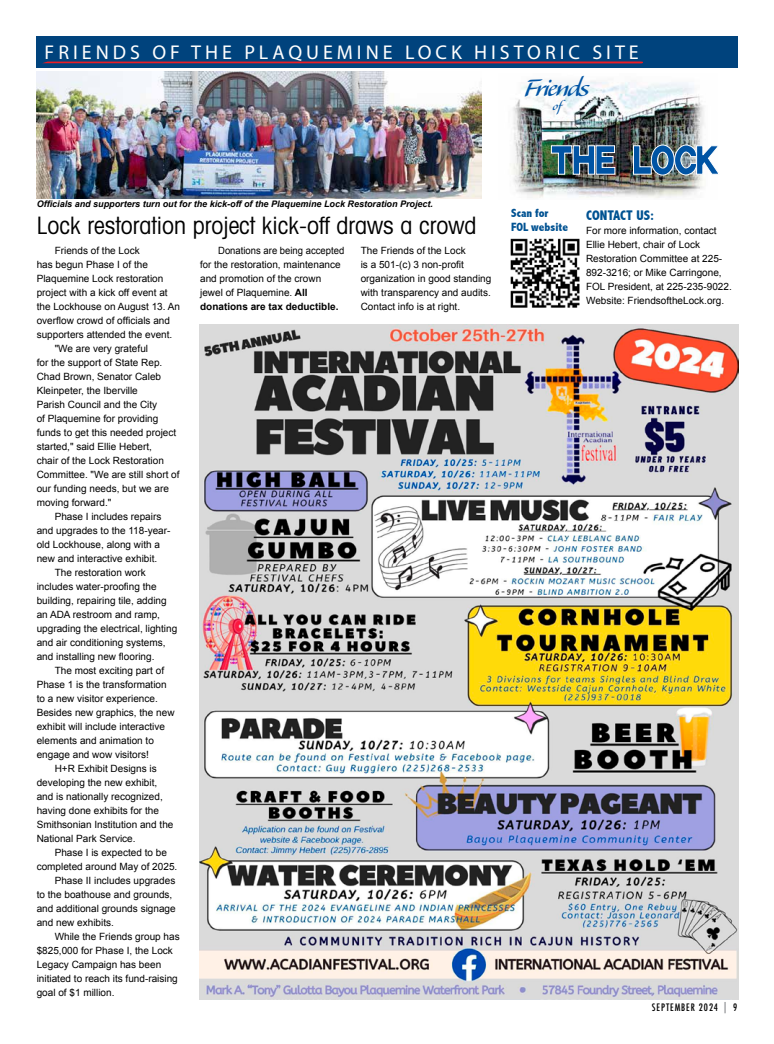
<style>
.page{position:relative;width:774px;height:1044px;background:#fff}
.page>*{position:absolute;margin:0;border:0;box-sizing:border-box;transform-origin:0 0}
.t1{font:30.7px "Alexa";letter-spacing:-.06em;color:#0054a4}
.t2{font:condensed 24px "Avant Garde";color:#000}
.t3{font:20px "Myriad Pro";letter-spacing:.2em;color:#fff}
.t4{font:15px "Alexa";color:#0054a4}
.t5{font:800 condensed 14px "Abadi";color:#005292}
.t6{font:800 condensed 12px/14px "Abadi";color:#005292}
.t7{font:10px/14px "Arial";color:#000}
.t8{font:10px/14px "Arial";color:#000;scale:.95 1}
.t9{font:500 condensed 10px "Futura";letter-spacing:.09em;color:#000}
.t10{font:italic 700 9px "Arial";color:#000}
.s1{font-weight:700}
.s2{font-size:12px;color:#939598}
</style>
<div class="page">
<div style="left:36px;top:36px;width:702px;height:32px;background:#00437d"></div>
<svg style="left:43px;top:61px;width:600px;height:2px"></svg>
<img style="left:510px;top:81px;width:194px;height:117px">
<svg style="left:551px;top:145px;width:65px;height:30px;background:#437193"></svg>
<img style="left:633px;top:144px;width:86px;height:32px">
<img style="left:510px;top:238px;width:70px;height:70px">
<img style="left:200px;top:325px;width:539px;height:675px">
<img style="left:37px;top:71px;width:444px;height:127px">
<h3 class="t3" style="left:45px;top:41px;width:596px">FRIENDS OF THE PLAQUEMINE LOCK HISTORIC SITE</h3>
<h1 class="t1" style="left:524px;top:73px;width:67px">Friends</h1>
<h3 class="t4" style="left:552px;top:99px;width:11px">of</h3>
<p class="t10" style="left:37px;top:199px;width:398px">Officials and supporters turn out for the kick-off of the Plaquemine Lock Restoration Project.</p>
<h2 class="t2" style="left:37px;top:211px;width:441px">Lock restoration project kick-off draws a crowd</h2>
<p class="t7" style="left:55px;top:244px;width:87px">Friends of the Lock</p>
<p class="t7" style="left:37px;top:258px;width:113px">has begun Phase I of the</p>
<p class="t7" style="left:37px;top:272px;width:128px">Plaquemine Lock restoration</p>
<p class="t7" style="left:37px;top:286px;width:132px">project with a kick off event at</p>
<p class="t7" style="left:37px;top:300px;width:145px">the Lockhouse on August 13. An</p>
<p class="t7" style="left:37px;top:314px;width:135px">overflow crowd of officials and</p>
<p class="t7" style="left:37px;top:328px;width:137px">supporters attended the event.</p>
<p class="t7" style="left:55px;top:342px;width:95px">"We are very grateful</p>
<p class="t7" style="left:37px;top:356px;width:127px">for the support of State Rep.</p>
<p class="t7" style="left:37px;top:370px;width:126px">Chad Brown, Senator Caleb</p>
<p class="t7" style="left:37px;top:384px;width:103px">Kleinpeter, the Iberville</p>
<p class="t7" style="left:37px;top:398px;width:122px">Parish Council and the City</p>
<p class="t7" style="left:37px;top:412px;width:123px">of Plaquemine for providing</p>
<p class="t7" style="left:37px;top:426px;width:141px">funds to get this needed project</p>
<p class="t7" style="left:37px;top:440px;width:117px">started," said Ellie Hebert,</p>
<p class="t7" style="left:37px;top:454px;width:129px">chair of the Lock Restoration</p>
<p class="t7" style="left:37px;top:468px;width:144px">Committee. "We are still short of</p>
<p class="t7" style="left:37px;top:482px;width:134px">our funding needs, but we are</p>
<p class="t7" style="left:37px;top:496px;width:76px">moving forward."</p>
<p class="t7" style="left:55px;top:510px;width:108px">Phase I includes repairs</p>
<p class="t7" style="left:37px;top:524px;width:135px">and upgrades to the 118-year-</p>
<p class="t7" style="left:37px;top:538px;width:125px">old Lockhouse, along with a</p>
<p class="t7" style="left:37px;top:552px;width:122px">new and interactive exhibit.</p>
<p class="t7" style="left:55px;top:566px;width:93px">The restoration work</p>
<p class="t7" style="left:37px;top:580px;width:122px">includes water-proofing the</p>
<p class="t7" style="left:37px;top:594px;width:132px">building, repairing tile, adding</p>
<p class="t7" style="left:37px;top:608px;width:125px">an ADA restroom and ramp,</p>
<p class="t7" style="left:37px;top:622px;width:142px">upgrading the electrical, lighting</p>
<p class="t7" style="left:37px;top:636px;width:130px">and air conditioning systems,</p>
<p class="t7" style="left:37px;top:650px;width:119px">and installing new flooring.</p>
<p class="t7" style="left:55px;top:664px;width:111px">The most exciting part of</p>
<p class="t7" style="left:37px;top:678px;width:132px">Phase 1 is the transformation</p>
<p class="t7" style="left:37px;top:692px;width:123px">to a new visitor experience.</p>
<p class="t7" style="left:37px;top:706px;width:139px">Besides new graphics, the new</p>
<p class="t7" style="left:37px;top:720px;width:130px">exhibit will include interactive</p>
<p class="t7" style="left:37px;top:734px;width:119px">elements and animation to</p>
<p class="t7" style="left:37px;top:748px;width:114px">engage and wow visitors!</p>
<p class="t7" style="left:55px;top:762px;width:103px">H+R Exhibit Designs is</p>
<p class="t7" style="left:37px;top:776px;width:122px">developing the new exhibit,</p>
<p class="t7" style="left:37px;top:790px;width:128px">and is nationally recognized,</p>
<p class="t7" style="left:37px;top:804px;width:124px">having done exhibits for the</p>
<p class="t7" style="left:37px;top:818px;width:138px">Smithsonian Institution and the</p>
<p class="t7" style="left:37px;top:832px;width:100px">National Park Service.</p>
<p class="t7" style="left:55px;top:846px;width:114px">Phase I is expected to be</p>
<p class="t7" style="left:37px;top:860px;width:142px">completed around May of 2025.</p>
<p class="t7" style="left:55px;top:874px;width:122px">Phase II includes upgrades</p>
<p class="t7" style="left:37px;top:888px;width:137px">to the boathouse and grounds,</p>
<p class="t7" style="left:37px;top:902px;width:140px">and additional grounds signage</p>
<p class="t7" style="left:37px;top:916px;width:79px">and new exhibits.</p>
<p class="t7" style="left:55px;top:930px;width:127px">While the Friends group has</p>
<p class="t7" style="left:37px;top:944px;width:138px">$825,000 for Phase I, the Lock</p>
<p class="t7" style="left:37px;top:958px;width:126px">Legacy Campaign has been</p>
<p class="t7" style="left:37px;top:972px;width:143px">initiated to reach its fund-raising</p>
<p class="t7" style="left:37px;top:986px;width:79px">goal of $1 million.</p>
<p class="t8" style="left:200px;top:244px;width:153px;text-indent:18px">Donations are being accepted for the restoration, maintenance and promotion of the crown jewel of Plaquemine. <span class="s1">All donations are tax deductible.</span></p>
<p class="t7" style="left:361px;top:244px;width:132px">The Friends of the Lock<br>is a 501-(c) 3 non-profit organization in good standing with transparency and audits.<br>Contact info is at right.</p>
<p class="t6" style="left:511px;top:206px;width:58px">Scan for<br>FOL website</p>
<h3 class="t5" style="left:586px;top:207px;width:70px">CONTACT US:</h3>
<p class="t7" style="left:586px;top:224px;width:147px">For more information, contact<br>Ellie Hebert, chair of Lock<br>Restoration Committee at 225-<br>892-3216; or Mike Carringone,<br>FOL President, at 225-235-9022.<br>Website: FriendsoftheLock.org.</p>
<p class="t9" style="left:652px;top:1001px;width:87px">SEPTEMBER 2024 <span class="s2">|</span> 9</p>
</div>
